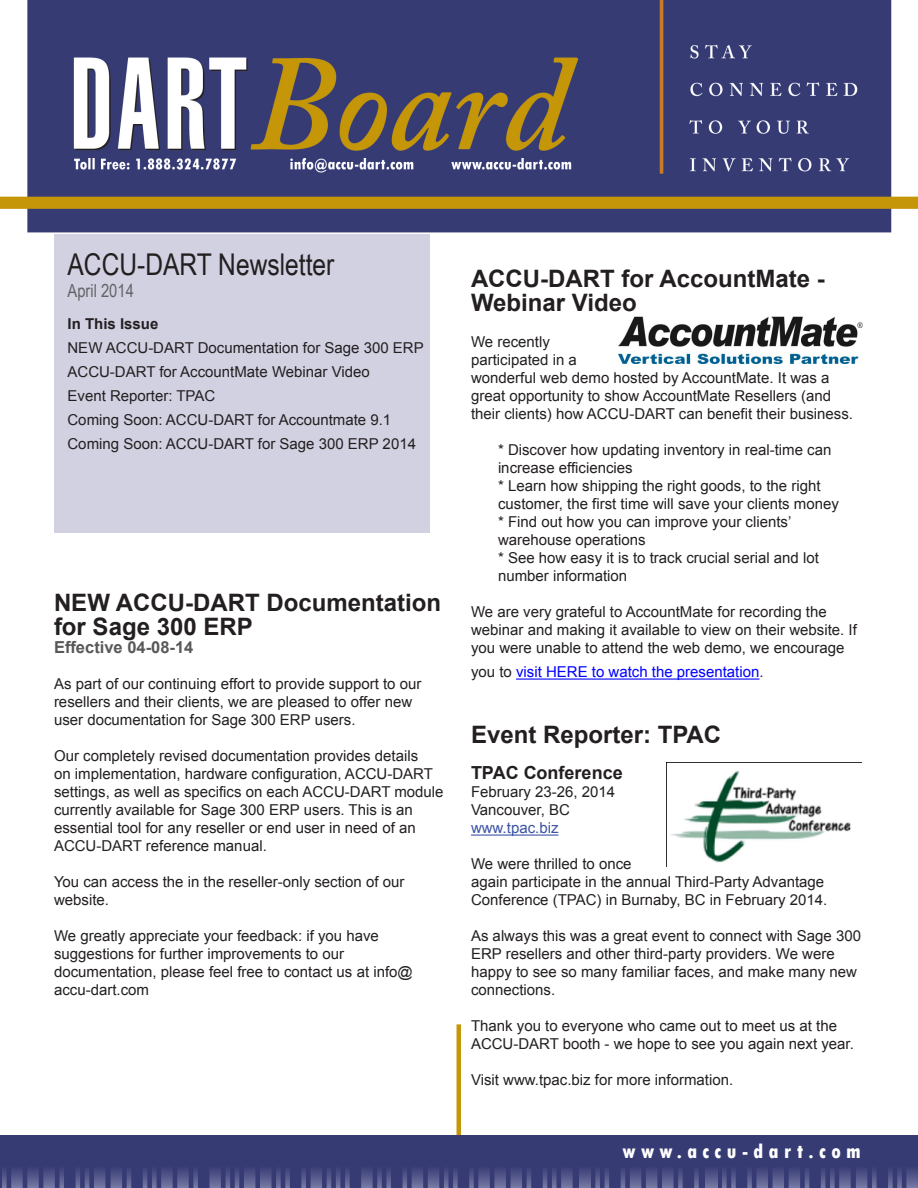
<style>
.page{position:relative;width:918px;height:1188px;background:#fff}
.page>*{position:absolute;margin:0;border:0;box-sizing:border-box;transform-origin:0 0}
.t1{font:30px "Arial Narrow";color:#231f20}
.t2{font:700 24px/24px "Arial";color:#231f20}
.t3{font:800 condensed 21px "Tw Cen";letter-spacing:.25em;color:#fff}
.t4{font:700 18px "Arial";color:#231f20}
.t5{font:18px "Arial Narrow";color:#636366}
.t6{font:700 16.5px "Arial";color:#57585a}
.t7{font:15px/18px "Arial";color:#231f20}
.t8{font:15px "Arial";color:#00f}
.t9{font:15px "Arial";color:#3a53a3}
.t10{font:700 15px "Arial";color:#231f20}
.s1{color:#231f20}
</style>
<div class="page">
<img style="left:0;top:0;width:918px;height:233px">
<div style="left:54px;top:234px;width:376px;height:298px;background:#d2d1e2"></div>
<hr style="left:457px;top:1024px;width:4px;height:150px;background:#c49608">
<div style="left:0;top:1136px;width:918px;height:52px;background:#363b74"></div>
<svg style="left:111px;top:1170px;width:462px;height:18px"></svg>
<svg style="left:2px;top:1170px;width:103px;height:18px"></svg>
<svg style="left:595px;top:1170px;width:104px;height:18px"></svg>
<svg style="left:579px;top:1170px;width:12px;height:18px"></svg>
<svg style="left:722px;top:1170px;width:196px;height:18px"></svg>
<svg style="left:706px;top:1170px;width:11px;height:18px"></svg>
<hr style="left:516px;top:679px;width:243px;height:1px;background:#00f">
<hr style="left:471px;top:835px;width:88px;height:1px;background:#3a53a3">
<img style="left:666px;top:762px;width:195px;height:105px">
<img style="left:618px;top:316px;width:244px;height:48px">
<p class="t1" style="left:68px;top:243px;width:268px">ACCU-DART Newsletter</p>
<p class="t5" style="left:68px;top:277px;width:68px">April 2014</p>
<p class="t10" style="left:68px;top:314px;width:92px">In This Issue</p>
<p class="t7" style="left:68px;top:339px;width:358px">NEW ACCU-DART Documentation for Sage 300 ERP</p>
<p class="t7" style="left:68px;top:363px;width:304px">ACCU-DART for AccountMate Webinar Video</p>
<p class="t7" style="left:68px;top:387px;width:149px">Event Reporter: TPAC</p>
<p class="t7" style="left:68px;top:411px;width:325px">Coming Soon: ACCU-DART for Accountmate 9.1</p>
<p class="t7" style="left:68px;top:435px;width:350px">Coming Soon: ACCU-DART for Sage 300 ERP 2014</p>
<p class="t2" style="left:54px;top:592px;width:389px">NEW ACCU-DART Documentation for Sage 300 ERP</p>
<p class="t6" style="left:54px;top:637px;width:141px">Effective 04-08-14</p>
<p class="t7" style="left:54px;top:675px;width:369px">As part of our continuing effort to provide support to our resellers and their clients, we are pleased to offer new user documentation for Sage 300 ERP users.</p>
<p class="t7" style="left:54px;top:747px;width:391px">Our completely revised documentation provides details<br>on implementation, hardware configuration, ACCU-DART settings, as well as specifics on each ACCU-DART module currently available for Sage 300 ERP users. This is an essential tool for any reseller or end user in need of an ACCU-DART reference manual.</p>
<p class="t7" style="left:54px;top:873px;width:352px">You can access the in the reseller-only section of our website.</p>
<p class="t7" style="left:54px;top:927px;width:360px">We greatly appreciate your feedback: if you have suggestions for further improvements to our documentation, please feel free to contact us at info@ accu-dart.com</p>
<p class="t2" style="left:471px;top:268px;width:355px">ACCU-DART for AccountMate -<br>Webinar Video</p>
<p class="t7" style="left:471px;top:333px;width:384px">We recently<br>participated in a<br>wonderful web demo hosted by AccountMate. It was a great opportunity to show AccountMate Resellers (and their clients) how ACCU-DART can benefit their business.</p>
<p class="t7" style="left:498px;top:441px;width:335px">* Discover how updating inventory in real-time can increase efficiencies</p>
<p class="t7" style="left:498px;top:477px;width:342px">* Learn how shipping the right goods, to the right customer, the first time will save your clients money</p>
<p class="t7" style="left:498px;top:513px;width:295px">* Find out how you can improve your clients’ warehouse operations</p>
<p class="t7" style="left:498px;top:549px;width:322px">* See how easy it is to track crucial serial and lot number information</p>
<p class="t7" style="left:471px;top:603px;width:387px">We are very grateful to AccountMate for recording the webinar and making it available to view on their website. If you were unable to attend the web demo, we encourage</p>
<p class="t8" style="left:471px;top:662px;width:294px"><span class="s1">you to</span> visit HERE to watch the presentation<span class="s1">.</span></p>
<p class="t2" style="left:471px;top:724px;width:252px">Event Reporter: TPAC</p>
<p class="t4" style="left:471px;top:761px;width:153px">TPAC Conference</p>
<p class="t7" style="left:471px;top:783px;width:146px">February 23-26, 2014</p>
<p class="t7" style="left:471px;top:801px;width:100px">Vancouver, BC</p>
<p class="t9" style="left:471px;top:818px;width:89px">www.tpac.biz</p>
<p class="t7" style="left:471px;top:855px;width:358px">We were thrilled to once<br>again participate in the annual Third-Party Advantage<br>Conference (TPAC) in Burnaby, BC in February 2014.</p>
<p class="t7" style="left:471px;top:927px;width:392px">As always this was a great event to connect with Sage 300<br>ERP resellers and other third-party providers. We were happy to see so many familiar faces, and make many new connections.</p>
<p class="t7" style="left:471px;top:1017px;width:384px">Thank you to everyone who came out to meet us at the<br>ACCU-DART booth - we hope to see you again next year.</p>
<p class="t7" style="left:471px;top:1071px;width:264px">Visit www.tpac.biz for more information.</p>
<p class="t3" style="left:623px;top:1139px;width:240px">www.accu-dart.com</p>
</div>
